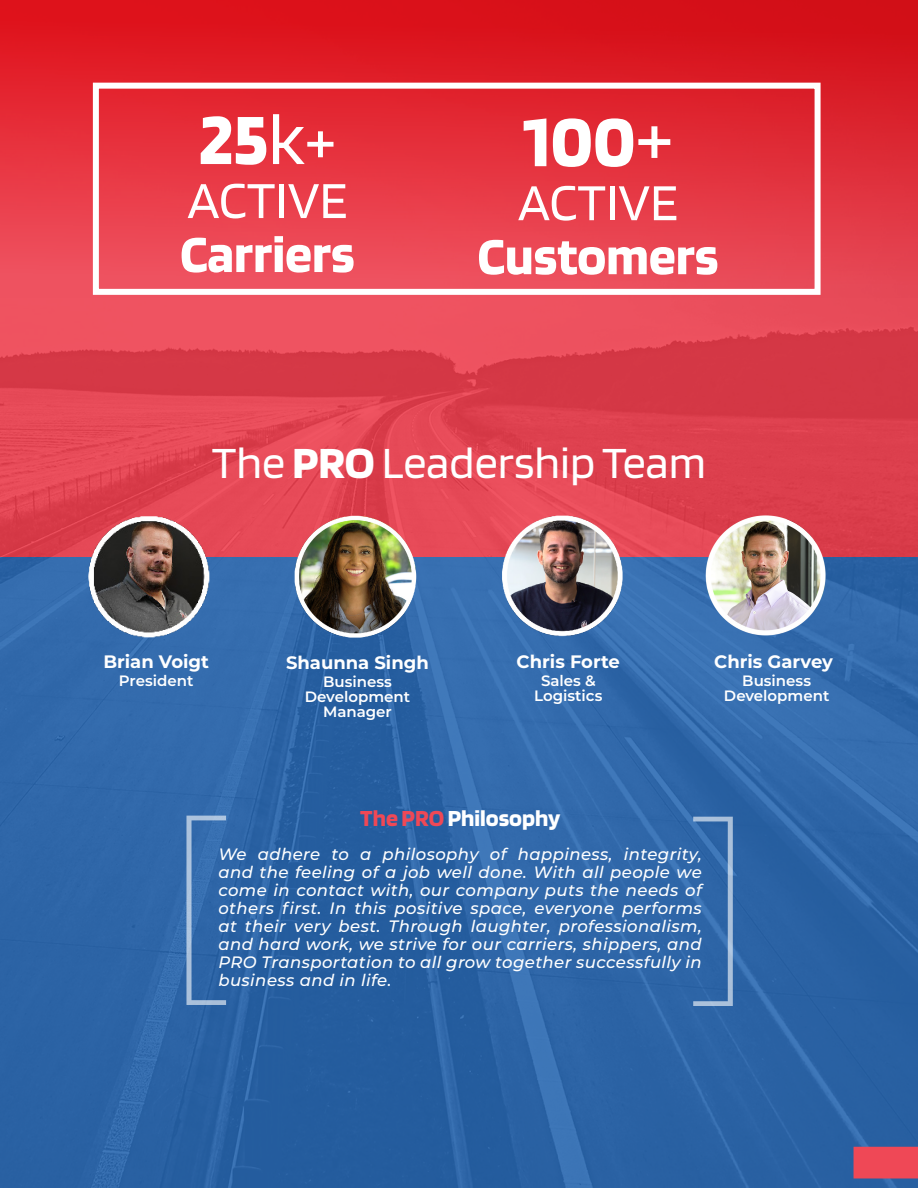
<style>
.page{position:relative;width:918px;height:1188px;background:#fff}
.page>*{position:absolute;margin:0;border:0;box-sizing:border-box;transform-origin:0 0}
.t1{font:100 240px "Blinker";color:#fff}
.t2{font:700 75px "Blinker";color:#fff}
.t3{font:700 54px "Blinker";color:#fff}
.t4{font:54px "Blinker";color:#fff}
.t5{font:46.5px "Blinker";color:#fff}
.t6{font:700 24px "Blinker";color:#fff}
.t7{font:700 18px "Montserrat";color:#fff}
.PRO_Standard_Text{font:italic 500 16.5px/18px "Montserrat";letter-spacing:.025em;color:#fff;text-align:justify}
.t8{font:600 15px "Montserrat";color:#fff}
.s1{font-weight:400}
.s2{font-weight:400;font-size:61.5px}
.s3{font-weight:700}
.s4{color:#ef4856}
</style>
<div class="page">
<img style="left:0;top:297px;width:918px;height:891px">
<div style="left:854px;top:1147px;width:64px;height:31px;background:#ef4856"></div>
<img style="left:85px;top:514px;width:126px;height:125px">
<img style="left:704px;top:515px;width:126px;height:122px">
<img style="left:500px;top:515px;width:122px;height:122px">
<img style="left:291px;top:513px;width:130px;height:128px">
<div style="left:0;top:0;width:918px;height:297px;background:linear-gradient(to bottom,#d80d15,#ee5361)"></div>
<div style="left:93px;top:83px;width:728px;height:212px;border:6px solid #fff"></div>
<svg style="left:693px;top:817px;width:40px;height:189px;background:#2e66a8"></svg>
<p class="t2" style="left:199px;top:101px;width:138px">25<span class="s1">k</span><span class="s2">+</span></p>
<p class="t4" style="left:187px;top:173px;width:162px">ACTIVE</p>
<p class="t3" style="left:180px;top:227px;width:176px">Carriers</p>
<p class="t2" style="left:523px;top:103px;width:152px">100<span class="s1">+</span></p>
<p class="t4" style="left:518px;top:175px;width:162px">ACTIVE</p>
<p class="t3" style="left:478px;top:229px;width:243px">Customers</p>
<p class="t5" style="left:212px;top:439px;width:496px">The <span class="s3">PRO</span> Leadership Team</p>
<p class="t7" style="left:103px;top:649px;width:107px">Brian Voigt</p>
<p class="t8" style="left:119px;top:670px;width:76px">President</p>
<p class="t7" style="left:286px;top:649px;width:144px">Shaunna Singh</p>
<p class="t8" style="left:323px;top:671px;width:70px">Business</p>
<p class="t8" style="left:305px;top:686px;width:107px">Development</p>
<p class="t8" style="left:323px;top:701px;width:70px">Manager</p>
<p class="t7" style="left:517px;top:649px;width:105px">Chris Forte</p>
<p class="t8" style="left:541px;top:670px;width:56px">Sales &amp;</p>
<p class="t8" style="left:534px;top:685px;width:70px">Logistics</p>
<p class="t7" style="left:714px;top:649px;width:120px">Chris Garvey</p>
<p class="t8" style="left:742px;top:670px;width:70px">Business</p>
<p class="t8" style="left:724px;top:685px;width:107px">Development</p>
<p class="t6" style="left:360px;top:806px;width:202px"><span class="s4">The PRO</span> Philosophy</p>
<h1 class="t1" style="left:165px;top:788px;width:70px">[</h1>
<p class="PRO_Standard_Text" style="left:218px;top:844px;width:485px">We adhere to a philosophy of happiness, integrity, and the feeling of a job well done. With all people we come in contact with, our company puts the needs of others first. In this positive space, everyone performs at their very best. Through laughter, professionalism, and hard work, we strive for our carriers, shippers, and PRO Transportation to all grow together successfully in business and in life.</p>
</div>
